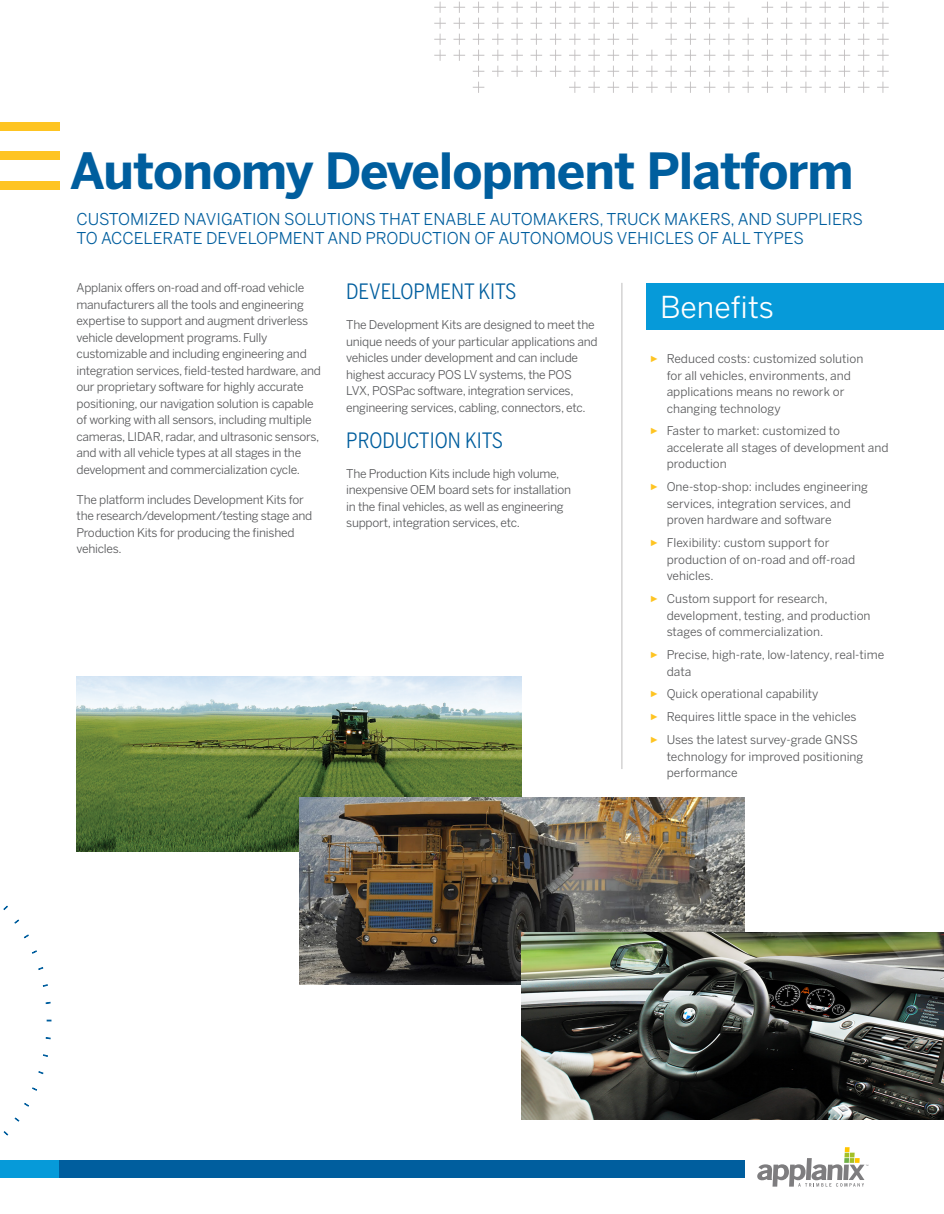
<style>
.page{position:relative;width:944px;height:1214px;background:#fff}
.page>*{position:absolute;margin:0;border:0;box-sizing:border-box;transform-origin:0 0}
.CoverHeading{font:700 49.5px "Benton Sans";letter-spacing:-.02em;color:#005e9e}
.KeyFeaturesHeading1{font:30px "Benton Sans";color:#fff}
.BodyHeading1_CAPS{font:21px "Benton Sans Condensed";color:#005e9e}
.BodyText{font:21px "Benton Sans Condensed";color:#005e9e}
.CoverHeading_Small_C{font:16.2px/19.5px "Benton Sans";color:#005e9e}
.BodyText-2{font:12px/16.5px "Benton Sans";letter-spacing:-.02em;color:#57585a}
.BodyText-3{font:12px/16.5px "Benton Sans";color:#57585a}
.s1{font-family:"Arial";font-size:9px;color:#fec422}
</style>
<div class="page">
<svg style="left:434px;top:1px;width:454px;height:92px"></svg>
<div style="left:0;top:122px;width:59px;height:9px;background:#fec422"></div>
<div style="left:0;top:152px;width:59px;height:8px;background:#fec422"></div>
<div style="left:0;top:181px;width:59px;height:8px;background:#fec422"></div>
<div style="left:0;top:1160px;width:742px;height:17px;background:#069ad9"></div>
<div style="left:59px;top:1160px;width:686px;height:17px;background:#005e9e"></div>
<svg style="left:757px;top:1147px;width:111px;height:39px"></svg>
<div style="left:646px;top:283px;width:298px;height:47px;background:#069ad9"></div>
<hr style="left:621px;top:283px;width:1px;height:486px;background:#d4d3d3">
<svg style="left:45px;top:1037px;width:6px;height:2px"></svg>
<svg style="left:43px;top:1054px;width:5px;height:3px"></svg>
<svg style="left:38px;top:1071px;width:6px;height:3px"></svg>
<svg style="left:32px;top:1087px;width:5px;height:4px"></svg>
<svg style="left:24px;top:1103px;width:5px;height:4px"></svg>
<svg style="left:14px;top:1117px;width:6px;height:4px"></svg>
<svg style="left:3px;top:1131px;width:6px;height:4px"></svg>
<svg style="left:3px;top:905px;width:5px;height:5px"></svg>
<svg style="left:14px;top:919px;width:5px;height:5px"></svg>
<svg style="left:24px;top:934px;width:5px;height:4px"></svg>
<svg style="left:32px;top:950px;width:5px;height:4px"></svg>
<svg style="left:38px;top:967px;width:5px;height:3px"></svg>
<svg style="left:43px;top:984px;width:5px;height:3px"></svg>
<svg style="left:45px;top:1001px;width:6px;height:3px"></svg>
<img style="left:77px;top:676px;width:445px;height:175px">
<img style="left:299px;top:797px;width:445px;height:187px">
<img style="left:522px;top:932px;width:422px;height:187px">
<p class="CoverHeading" style="left:70px;top:140px;width:785px">Autonomy Development Platform</p>
<p class="CoverHeading_Small_C" style="left:77px;top:209px;width:788px">CUSTOMIZED NAVIGATION SOLUTIONS THAT ENABLE AUTOMAKERS, TRUCK MAKERS, AND SUPPLIERS<br>TO ACCELERATE DEVELOPMENT AND PRODUCTION OF AUTONOMOUS VEHICLES OF ALL TYPES</p>
<p class="BodyText-2" style="left:77px;top:280px;width:246px">Applanix offers on-road and off-road vehicle manufacturers all the tools and engineering expertise to support and augment driverless vehicle development programs. Fully customizable and including engineering and integration services, field-tested hardware, and our proprietary software for highly accurate positioning, our navigation solution is capable of working with all sensors, including multiple cameras, LIDAR, radar, and ultrasonic sensors, and with all vehicle types at all stages in the development and commercialization cycle.</p>
<p class="BodyText-2" style="left:77px;top:491px;width:237px">The platform includes Development Kits for the research/development/testing stage and Production Kits for producing the finished vehicles.</p>
<p class="BodyHeading1_CAPS" style="left:346px;top:279px;width:172px">DEVELOPMENT KITS</p>
<p class="BodyText-2" style="left:346px;top:317px;width:253px">The Development Kits are designed to meet the unique needs of your particular applications and vehicles under development and can include highest accuracy POS LV systems, the POS LVX, POSPac software, integration services, engineering services, cabling, connectors, etc.</p>
<p class="BodyText" style="left:346px;top:428px;width:158px">PRODUCTION KITS</p>
<p class="BodyText-2" style="left:346px;top:465px;width:226px">The Production Kits include high volume, inexpensive OEM board sets for installation in the final vehicles, as well as engineering support, integration services, etc.</p>
<p class="KeyFeaturesHeading1" style="left:660px;top:289px;width:115px">Benefits</p>
<p class="BodyText-3" style="left:666px;top:350px;width:198px;text-indent:-17px"><span class="s1">►</span> Reduced costs: customized solution for all vehicles, environments, and applications means no rework or changing technology</p>
<p class="BodyText-3" style="left:666px;top:423px;width:223px;text-indent:-17px"><span class="s1">►</span> Faster to market: customized to accelerate all stages of development and production</p>
<p class="BodyText-3" style="left:666px;top:479px;width:203px;text-indent:-17px"><span class="s1">►</span> One-stop-shop: includes engineering services, integration services, and proven hardware and software</p>
<p class="BodyText-3" style="left:666px;top:534px;width:190px;text-indent:-17px"><span class="s1">►</span> Flexibility: custom support for production of on-road and off-road vehicles.</p>
<p class="BodyText-3" style="left:666px;top:590px;width:205px;text-indent:-17px"><span class="s1">►</span> Custom support for research, development, testing, and production stages of commercialization.</p>
<p class="BodyText-3" style="left:666px;top:646px;width:219px;text-indent:-17px"><span class="s1">►</span> Precise, high-rate, low-latency, real-time data</p>
<p class="BodyText-3" style="left:649px;top:686px;width:170px"><span class="s1">►</span> Quick operational capability</p>
<p class="BodyText-3" style="left:649px;top:708px;width:208px"><span class="s1">►</span> Requires little space in the vehicles</p>
<p class="BodyText-3" style="left:666px;top:731px;width:198px;text-indent:-17px"><span class="s1">►</span> Uses the latest survey-grade GNSS technology for improved positioning performance</p>
</div>
